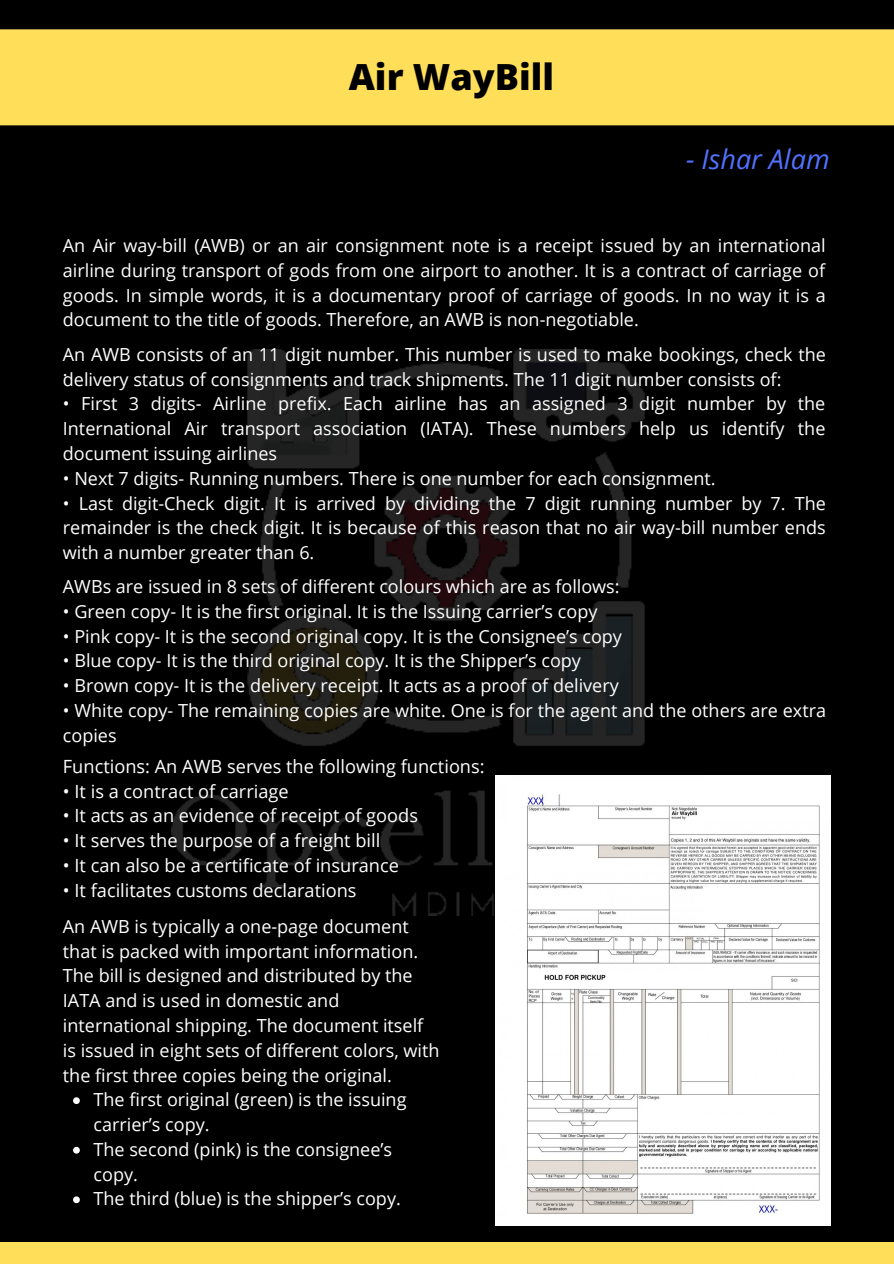
<style>
.page{position:relative;width:894px;height:1264px;background:#fff}
.page>*{position:absolute;margin:0;border:0;box-sizing:border-box;transform-origin:0 0}
.t1{font:800 36px "Open Sans";color:#000}
.t2{font:italic 27px "Open Sans";color:#5271ff}
.t3{font:18.15px "Open Sans";color:#fff}
.t4{font:18px/24.8px "Open Sans";color:#fff}
</style>
<div class="page">
<div style="left:0;top:0;width:893px;height:1263px;background:#000"></div>
<img style="left:171px;top:349px;width:474px;height:566px">
<div style="left:0;top:29px;width:893px;height:97px;background:#ffde59"></div>
<div style="left:0;top:1242px;width:893px;height:21px;background:#ffde59"></div>
<img style="left:495px;top:775px;width:334px;height:450px">
<svg style="left:73px;top:1097px;width:7px;height:7px"></svg>
<svg style="left:73px;top:1146px;width:7px;height:7px"></svg>
<svg style="left:73px;top:1196px;width:7px;height:7px"></svg>
<p class="t1" style="left:349px;top:52px;width:207px">Air WayBill</p>
<p class="t2" style="left:685px;top:140px;width:145px">- Ishar Alam</p>
<p class="t4" style="left:63px;top:233px;width:764px;text-align:justify">An Air way-bill (AWB) or an air consignment note is a receipt issued by an international airline during transport of gods from one airport to another. It is a contract of carriage of goods. In simple words, it is a documentary proof of carriage of goods. In no way it is a document to the title of goods. Therefore, an AWB is non-negotiable.</p>
<p class="t4" style="left:63px;top:341px;width:764px">An AWB consists of an 11 digit number. This number is used to make bookings, check the delivery status of consignments and track shipments. The 11 digit number consists of:</p>
<p class="t4" style="left:63px;top:391px;width:763px;text-align:justify">• First 3 digits- Airline prefix. Each airline has an assigned 3 digit number by the International Air transport association (IATA). These numbers help us identify the document issuing airlines</p>
<p class="t4" style="left:63px;top:465px;width:654px">• Next 7 digits- Running numbers. There is one number for each consignment.</p>
<p class="t4" style="left:63px;top:490px;width:764px;text-align:justify">• Last digit-Check digit. It is arrived by dividing the 7 digit running number by 7. The remainder is the check digit. It is because of this reason that no air way-bill number ends with a number greater than 6.</p>
<p class="t4" style="left:63px;top:573px;width:558px">AWBs are issued in 8 sets of different colours which are as follows:</p>
<p class="t4" style="left:63px;top:598px;width:536px">• Green copy- It is the first original. It is the Issuing carrier’s copy</p>
<p class="t4" style="left:63px;top:623px;width:560px">• Pink copy- It is the second original copy. It is the Consignee’s copy</p>
<p class="t4" style="left:63px;top:648px;width:519px">• Blue copy- It is the third original copy. It is the Shipper’s copy</p>
<p class="t4" style="left:63px;top:672px;width:557px">• Brown copy- It is the delivery receipt. It acts as a proof of delivery</p>
<p class="t4" style="left:63px;top:697px;width:764px">• White copy- The remaining copies are white. One is for the agent and the others are extra copies</p>
<p class="t4" style="left:63px;top:356px;width:6px">.</p>
<p class="t3" style="left:63px;top:753px;width:423px">Functions: An AWB serves the following functions:</p>
<p class="t3" style="left:63px;top:778px;width:227px">• It is a contract of carriage</p>
<p class="t3" style="left:63px;top:803px;width:356px">• It acts as an evidence of receipt of goods</p>
<p class="t3" style="left:63px;top:827px;width:319px">• It serves the purpose of a freight bill</p>
<p class="t3" style="left:63px;top:852px;width:337px">• It can also be a certificate of insurance</p>
<p class="t3" style="left:63px;top:877px;width:295px">• It facilitates customs declarations</p>
<p class="t4" style="left:63px;top:913px;width:378px">An AWB is typically a one-page document that is packed with important information.<br>The bill is designed and distributed by the IATA and is used in domestic and international shipping. The document itself is issued in eight sets of different colors, with the first three copies being the original.</p>
<p class="t4" style="left:93px;top:1086px;width:314px">The first original (green) is the issuing carrier’s copy.</p>
<p class="t4" style="left:93px;top:1136px;width:300px">The second (pink) is the consignee’s copy.</p>
<p class="t4" style="left:93px;top:1185px;width:309px">The third (blue) is the shipper’s copy.</p>
</div>
